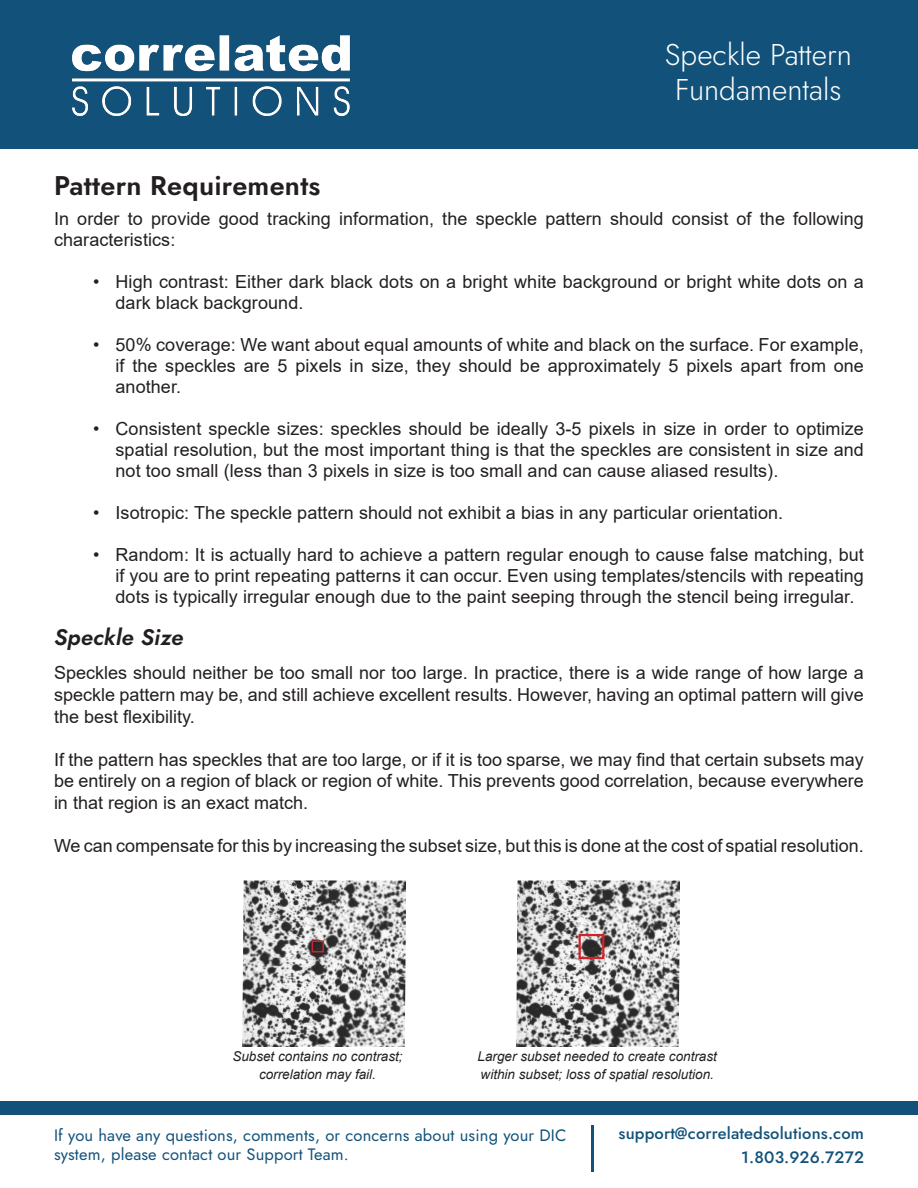
<style>
.page{position:relative;width:918px;height:1188px;background:#fff}
.page>*{position:absolute;margin:0;border:0;box-sizing:border-box;transform-origin:0 0}
.t1{font:300 30px/34.5px "Jost";color:#fff;text-align:center}
.t2{font:27px "Jost Semi";letter-spacing:.01em;color:#231f20}
.t3{font:italic 22.5px "Jost Semi";letter-spacing:.01em;color:#231f20}
.t4{font:18px/21px "Arial";letter-spacing:.005em;color:#231f20;text-align:justify}
.t5{font:16.5px/19.5px "Jost";letter-spacing:.01em;color:#12527a}
.t6{font:500 16.5px/24px "Jost";letter-spacing:.01em;color:#12527a;text-align:right}
.t7{font:italic 13.5px/18px "Arial";color:#231f20;text-align:center}
</style>
<div class="page">
<div style="left:0;top:0;width:918px;height:148px;background:#12527a"></div>
<img style="left:72px;top:35px;width:278px;height:82px">
<div style="left:0;top:1102px;width:918px;height:13px;background:#12527a"></div>
<hr style="left:591px;top:1125px;width:3px;height:46px;background:#12527a">
<img style="left:242px;top:880px;width:164px;height:167px">
<div style="left:312px;top:940px;width:12px;height:12px;border:2px solid #d1232a"></div>
<img style="left:516px;top:880px;width:164px;height:167px">
<div style="left:579px;top:934px;width:25px;height:25px;border:2px solid #d1232a"></div>
<p class="t2" style="left:54px;top:167px;width:268px">Pattern Requirements</p>
<h1 class="t1" style="left:665px;top:38px;width:188px">Speckle Pattern<br>Fundamentals</h1>
<p class="t4" style="left:54px;top:208px;width:811px">In order to provide good tracking information, the speckle pattern should consist of the following characteristics:</p>
<p class="t4" style="left:116px;top:271px;width:750px;text-indent:-22px">• High contrast: Either dark black dots on a bright white background or bright white dots on a dark black background.</p>
<p class="t4" style="left:116px;top:334px;width:750px;text-indent:-22px">• 50% coverage: We want about equal amounts of white and black on the surface. For example, if the speckles are 5 pixels in size, they should be approximately 5 pixels apart from one another.</p>
<p class="t4" style="left:116px;top:418px;width:750px;text-indent:-22px">• Consistent speckle sizes: speckles should be ideally 3-5 pixels in size in order to optimize spatial resolution, but the most important thing is that the speckles are consistent in size and not too small (less than 3 pixels in size is too small and can cause aliased results).</p>
<p class="t4" style="left:93px;top:502px;width:692px">• Isotropic: The speckle pattern should not exhibit a bias in any particular orientation.</p>
<p class="t4" style="left:116px;top:544px;width:750px;text-indent:-22px">• Random: It is actually hard to achieve a pattern regular enough to cause false matching, but if you are to print repeating patterns it can occur. Even using templates/stencils with repeating dots is typically irregular enough due to the paint seeping through the stencil being irregular.</p>
<p class="t3" style="left:54px;top:622px;width:131px">Speckle Size</p>
<p class="t4" style="left:54px;top:662px;width:811px;line-height:21.6px">Speckles should neither be too small nor too large. In practice, there is a wide range of how large a speckle pattern may be, and still achieve excellent results. However, having an optimal pattern will give the best flexibility.</p>
<p class="t4" style="left:54px;top:749px;width:811px;line-height:21.6px">If the pattern has speckles that are too large, or if it is too sparse, we may find that certain subsets may be entirely on a region of black or region of white. This prevents good correlation, because everywhere in that region is an exact match.</p>
<p class="t4" style="left:54px;top:835px;width:811px">We can compensate for this by increasing the subset size, but this is done at the cost of spatial resolution.</p>
<p class="t7" style="left:232px;top:1047px;width:172px">Subset contains no contrast; correlation may fail.</p>
<p class="t7" style="left:478px;top:1047px;width:241px;text-align:left">Larger subset needed to create contrast within subset; loss of spatial resolution.</p>
<p class="t5" style="left:54px;top:1125px;width:514px">If you have any questions, comments, or concerns about using your DIC system, please contact our Support Team.</p>
<p class="t6" style="left:619px;top:1121px;width:247px">support@correlatedsolutions.com<br>1.803.926.7272</p>
</div>
